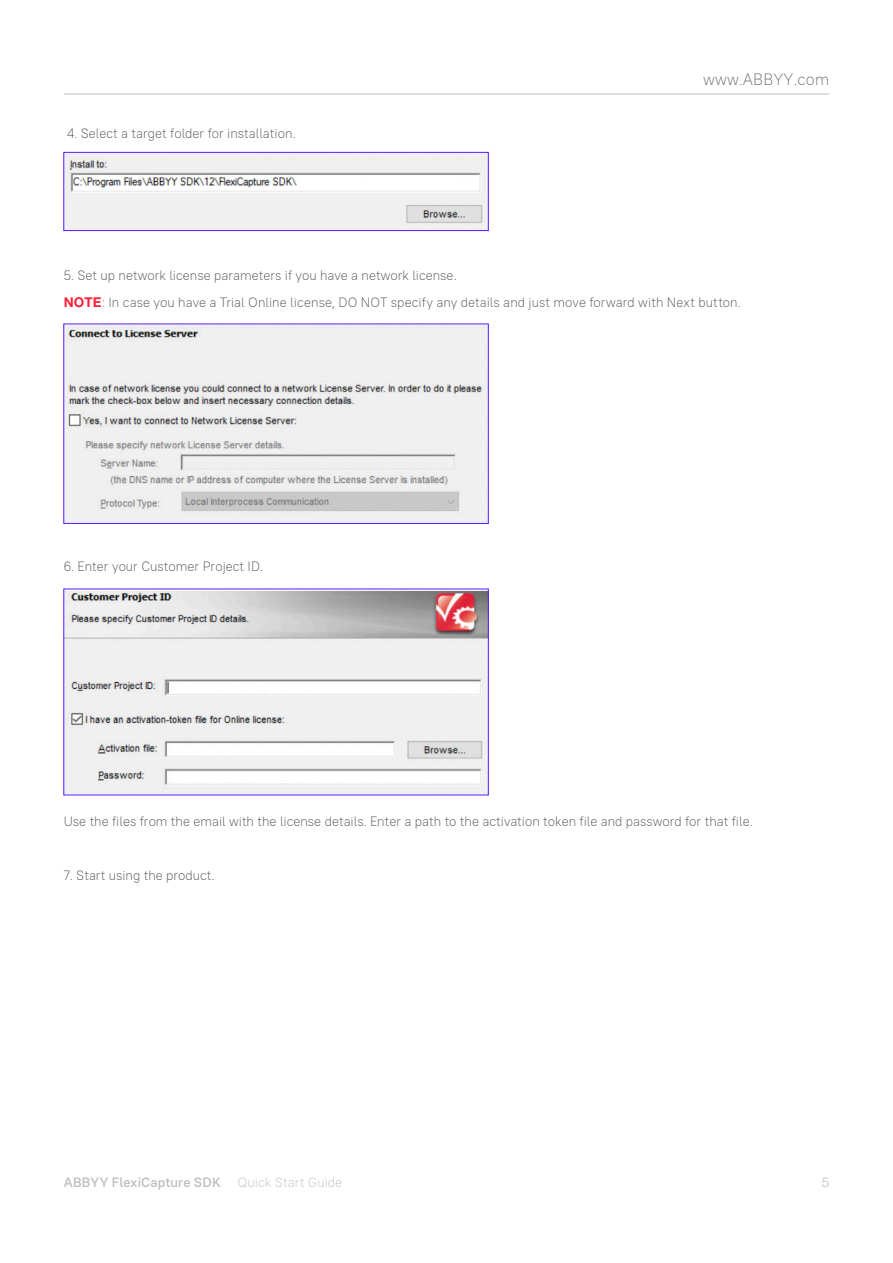
<style>
.page{position:relative;width:893px;height:1263px;background:#fff}
.page>*{position:absolute;margin:0;border:0;box-sizing:border-box;transform-origin:0 0}
.t1{font:200 16.5px "PT Root";letter-spacing:.01em;color:#6c6d70}
.Note{font:200 13.5px "PT Root";color:#4b4c4d}
.t2{font:500 13.5px "PT Root";letter-spacing:.01em;color:#bcbdc0}
.t3{font:200 13.5px "PT Root";letter-spacing:.005em;color:#bcbdc0}
.t4{font:300 13.5px "Helvetica Neue LTW1 G";color:#bcbdc0}
.s1{font-family:"Helvetica Neue LTW1 G";font-weight:700;color:#ff2038}
.s2{color:#ff2038}
</style>
<div class="page">
<hr style="left:64px;top:94px;width:765px;height:1px;background:#bcbdc0">
<img style="left:65px;top:154px;width:422px;height:75px">
<div style="left:63px;top:152px;width:426px;height:79px;border:1px solid #5519ff"></div>
<img style="left:65px;top:326px;width:422px;height:196px">
<div style="left:63px;top:324px;width:426px;height:200px;border:1px solid #5519ff"></div>
<img style="left:65px;top:591px;width:422px;height:202px">
<p class="Note" style="left:67px;top:125px;width:230px">4. Select a target folder for installation.</p>
<p class="t1" style="left:703px;top:69px;width:128px">www.ABBYY.com</p>
<p class="Note" style="left:64px;top:267px;width:394px">5. Set up network license parameters if you have a network license.</p>
<p class="Note" style="left:64px;top:294px;width:679px"><span class="s1">NOTE</span><span class="s2">:</span> In case you have a Trial Online license, DO NOT specify any details and just move forward with Next button.</p>
<p class="Note" style="left:64px;top:558px;width:201px">6. Enter your Customer Project ID.</p>
<p class="Note" style="left:64px;top:812px;width:690px">Use the files from the email with the license details. Enter a path to the activation token file and password for that file.</p>
<p class="Note" style="left:64px;top:867px;width:152px">7. Start using the product.</p>
<p class="t2" style="left:64px;top:1174px;width:159px">ABBYY FlexiCapture SDK</p>
<p class="t3" style="left:238px;top:1174px;width:106px">Quick Start Guide</p>
<p class="t4" style="left:822px;top:1174px;width:9px">5</p>
</div>
